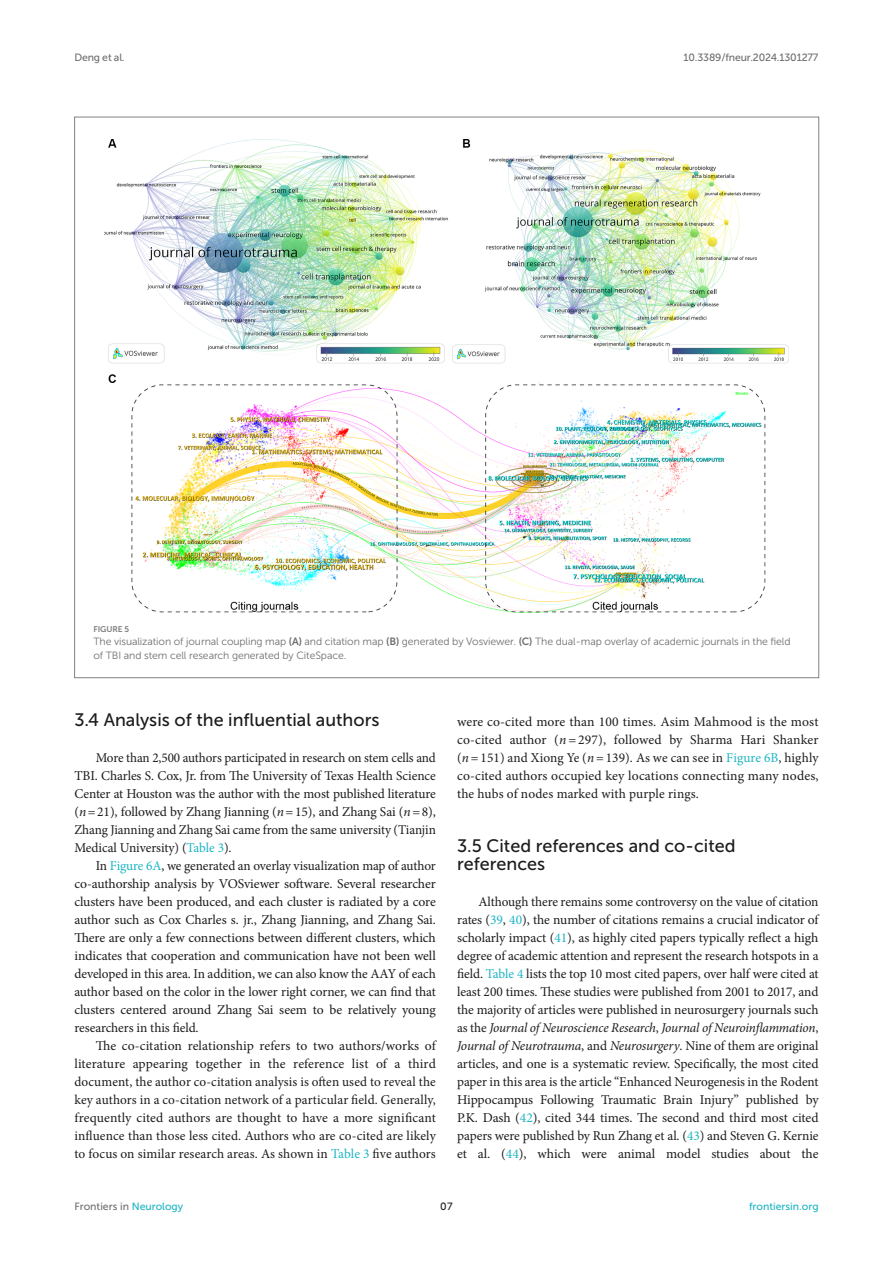
<style>
.page{position:relative;width:893px;height:1263px;background:#fff}
.page>*{position:absolute;margin:0;border:0;box-sizing:border-box;transform-origin:0 0}
.HEAD_2{font:18px/18px "Museo Sans 500";color:#1b1c1b}
.TEXT_FLUSH{font:13.5px/18px "Minion Pro";letter-spacing:-.005em;color:#1b1c1b;text-align:justify}
.TEXT{font:13.5px/18px "Minion Pro";color:#1b1c1b;text-align:justify}
.FIG_LEG{font:10.5px/13.5px "Museo Sans 300";letter-spacing:-.01em;color:#706f70}
.t1{font:10.5px "Museo Sans 500";letter-spacing:-.015em;color:#706f70}
.t2{font:10.5px "Museo Sans 500";color:#1db5c3}
.t3{font:10.5px "Museo Sans 500";color:#1b1c1b}
.FIG_HD{font:8.25px "Museo Sans 700";letter-spacing:-.01em;color:#7e7f7f}
.s1{font-family:"Museo Sans 700"}
.s2{font-style:italic}
.s3{color:#1db5c3}
</style>
<div class="page">
<img style="left:104px;top:139px;width:685px;height:474px">
<p class="t1" style="left:74px;top:51px;width:52px">Deng et al.</p>
<p class="t1" style="left:684px;top:51px;width:136px">10.3389/fneur.2024.1301277</p>
<p class="FIG_HD" style="left:94px;top:624px;width:37px">FIGURE 5</p>
<p class="FIG_LEG" style="left:94px;top:635px;width:699px">The visualization of journal coupling map <span class="s1">(A)</span> and citation map <span class="s1">(B)</span> generated by Vosviewer. <span class="s1">(C)</span> The dual-map overlay of academic journals in the field of TBI and stem cell research generated by CiteSpace.</p>
<p class="HEAD_2" style="left:74px;top:711px;width:307px">3.4 Analysis of the influential authors</p>
<p class="TEXT_FLUSH" style="left:74px;top:749px;width:363px;text-indent:21px">More than 2,500 authors participated in research on stem cells and TBI. Charles S. Cox, Jr. from The University of Texas Health Science Center at Houston was the author with the most published literature (<span class="s2">n</span>=21), followed by Zhang Jianning (<span class="s2">n</span>=15), and Zhang Sai (<span class="s2">n</span>=8), Zhang Jianning and Zhang Sai came from the same university (Tianjin Medical University) (<span class="s3">Table 3</span>).</p>
<p class="TEXT" style="left:74px;top:857px;width:363px;text-indent:21px">In <span class="s3">Figure 6A</span>, we generated an overlay visualization map of author co-authorship analysis by VOSviewer software. Several researcher clusters have been produced, and each cluster is radiated by a core author such as Cox Charles s. jr., Zhang Jianning, and Zhang Sai.<br>There are only a few connections between different clusters, which indicates that cooperation and communication have not been well developed in this area. In addition, we can also know the AAY of each author based on the color in the lower right corner, we can find that clusters centered around Zhang Sai seem to be relatively young researchers in this field.</p>
<p class="TEXT" style="left:74px;top:1037px;width:363px;text-indent:21px">The co-citation relationship refers to two authors/works of literature appearing together in the reference list of a third document, the author co-citation analysis is often used to reveal the key authors in a co-citation network of a particular field. Generally, frequently cited authors are thought to have a more significant influence than those less cited. Authors who are co-cited are likely to focus on similar research areas. As shown in <span class="s3">Table 3</span> five authors</p>
<p class="TEXT" style="left:457px;top:713px;width:363px">were co-cited more than 100 times. Asim Mahmood is the most co-cited author (<span class="s2">n</span>= 297), followed by Sharma Hari Shanker (<span class="s2">n</span>=151) and Xiong Ye (<span class="s2">n</span>=139). As we can see in <span class="s3">Figure 6B</span>, highly co-cited authors occupied key locations connecting many nodes, the hubs of nodes marked with purple rings.</p>
<p class="HEAD_2" style="left:457px;top:837px;width:280px">3.5 Cited references and co-cited references</p>
<p class="TEXT_FLUSH" style="left:457px;top:893px;width:363px;text-indent:21px">Although there remains some controversy on the value of citation rates (<span class="s3">39</span>, <span class="s3">40</span>), the number of citations remains a crucial indicator of scholarly impact (<span class="s3">41</span>), as highly cited papers typically reflect a high degree of academic attention and represent the research hotspots in a field. <span class="s3">Table 4</span> lists the top 10 most cited papers, over half were cited at least 200 times. These studies were published from 2001 to 2017, and the majority of articles were published in neurosurgery journals such as the <span class="s2">Journal of Neuroscience Research</span>, <span class="s2">Journal of Neuroinflammation</span>, <span class="s2">Journal of Neurotrauma</span>, and <span class="s2">Neurosurgery</span>. Nine of them are original articles, and one is a systematic review. Specifically, the most cited paper in this area is the article “Enhanced Neurogenesis in the Rodent Hippocampus Following Traumatic Brain Injury” published by P.K. Dash (<span class="s3">42</span>), cited 344 times. The second and third most cited papers were published by Run Zhang et al. (<span class="s3">43</span>) and Steven G. Kernie et al. (<span class="s3">44</span>), which were animal model studies about the</p>
<p class="t1" style="left:74px;top:1200px;width:110px">Frontiers in <span class="s3">Neurology</span></p>
<p class="t3" style="left:440px;top:1200px;width:14px">07</p>
<p class="t2" style="left:749px;top:1200px;width:71px">frontiersin.org</p>
</div>
